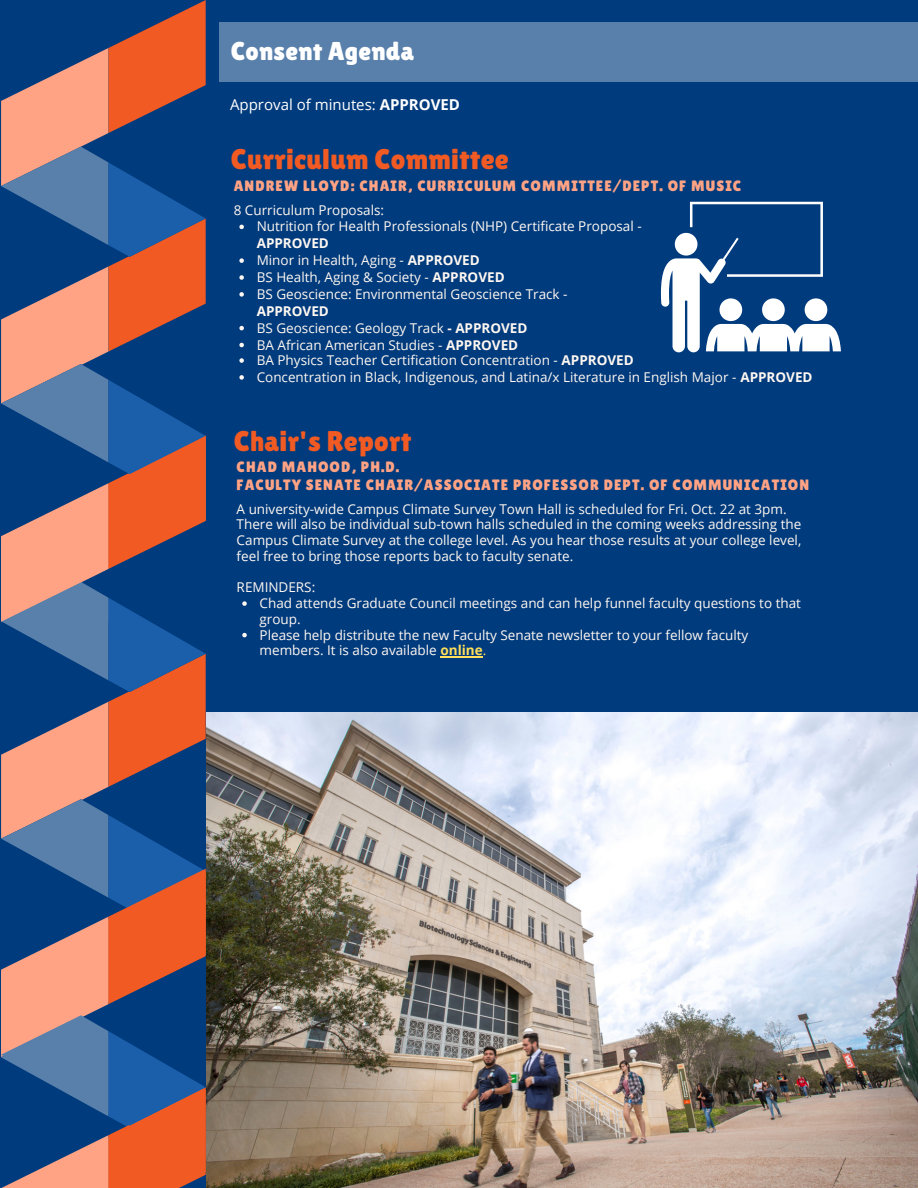
<style>
.page{position:relative;width:918px;height:1188px;background:#003b7d}
.page>*{position:absolute;margin:0;border:0;box-sizing:border-box;transform-origin:0 0}
.t1{font:28.5px "Lilita One";letter-spacing:.01em;color:#f15a22}
.t2{font:25.8px "Lilita One";letter-spacing:.01em;color:#fff}
.t3{font:15px "Lilita One";letter-spacing:.07em;color:#ffa384}
.t4{font:15px "Open Sans";color:#fff}
.t5{font:13.5px/15.8px "Open Sans";color:#fff8f2}
.s1{font-weight:700}
.s2{font-weight:700;color:#ffde59}
.s3{color:#ffde59}
</style>
<div class="page">
<img style="left:206px;top:713px;width:712px;height:475px">
<svg style="left:1px;top:621px;width:107px;height:248px"></svg>
<svg style="left:108px;top:621px;width:98px;height:248px"></svg>
<svg style="left:1px;top:48px;width:107px;height:99px;fill:#ffa384"></svg>
<svg style="left:1px;top:147px;width:107px;height:474px"></svg>
<svg style="left:108px;top:0;width:98px;height:163px;fill:#f15a22"></svg>
<svg style="left:108px;top:163px;width:98px;height:458px"></svg>
<svg style="left:1px;top:869px;width:205px;height:319px"></svg>
<div style="left:219px;top:22px;width:699px;height:60px;background:#5980ab"></div>
<svg style="left:661px;top:202px;width:180px;height:150px"></svg>
<svg style="left:239px;top:225px;width:5px;height:4px"></svg>
<svg style="left:239px;top:258px;width:5px;height:5px"></svg>
<svg style="left:239px;top:275px;width:5px;height:5px"></svg>
<svg style="left:239px;top:292px;width:5px;height:5px"></svg>
<svg style="left:239px;top:326px;width:5px;height:4px"></svg>
<svg style="left:239px;top:343px;width:5px;height:4px"></svg>
<svg style="left:239px;top:358px;width:5px;height:5px"></svg>
<svg style="left:239px;top:375px;width:5px;height:5px"></svg>
<svg style="left:242px;top:601px;width:5px;height:5px"></svg>
<svg style="left:242px;top:633px;width:5px;height:4px"></svg>
<hr style="left:440px;top:656px;width:43px;height:2px;background:#ffde59">
<p class="t2" style="left:231px;top:37px;width:185px">Consent Agenda</p>
<p class="t4" style="left:230px;top:94px;width:232px">Approval of minutes: <span class="s1">APPROVED</span></p>
<p class="t1" style="left:231px;top:143px;width:279px">Curriculum Committee</p>
<p class="t3" style="left:234px;top:177px;width:509px">ANDREW LLOYD: CHAIR, CURRICULUM COMMITTEE/DEPT. OF MUSIC</p>
<p class="t5" style="left:234px;top:201px;width:152px">8 Curriculum Proposals:</p>
<p class="t5" style="left:257px;top:218px;width:386px;line-height:16.8px">Nutrition for Health Professionals (NHP) Certificate Proposal -<br><span class="s1">APPROVED</span></p>
<p class="t5" style="left:257px;top:252px;width:225px">Minor in Health, Aging - <span class="s1">APPROVED</span></p>
<p class="t5" style="left:257px;top:269px;width:249px">BS Health, Aging &amp; Society - <span class="s1">APPROVED</span></p>
<p class="t5" style="left:257px;top:285px;width:312px;line-height:16.8px">BS Geoscience: Environmental Geoscience Track -<br><span class="s1">APPROVED</span></p>
<p class="t5" style="left:257px;top:320px;width:272px">BS Geoscience: Geology Track <span class="s1">- APPROVED</span></p>
<p class="t5" style="left:257px;top:336px;width:263px">BA African American Studies - <span class="s1">APPROVED</span></p>
<p class="t5" style="left:257px;top:352px;width:379px">BA Physics Teacher Certification Concentration - <span class="s1">APPROVED</span></p>
<p class="t5" style="left:257px;top:369px;width:557px">Concentration in Black, Indigenous, and Latina/x Literature in English Major - <span class="s1">APPROVED</span></p>
<p class="t1" style="left:234px;top:425px;width:179px">Chair's Report</p>
<p class="t3" style="left:237px;top:459px;width:164px">CHAD MAHOOD, PH.D.</p>
<p class="t3" style="left:237px;top:477px;width:574px">FACULTY SENATE CHAIR/ASSOCIATE PROFESSOR DEPT. OF COMMUNICATION</p>
<p class="t5" style="left:237px;top:500px;width:566px">A university-wide Campus Climate Survey Town Hall is scheduled for Fri. Oct. 22 at 3pm.<br>There will also be individual sub-town halls scheduled in the coming weeks addressing the Campus Climate Survey at the college level. As you hear those results at your college level, feel free to bring those reports back to faculty senate.</p>
<p class="t5" style="left:237px;top:579px;width:80px">REMINDERS:</p>
<p class="t5" style="left:260px;top:595px;width:543px">Chad attends Graduate Council meetings and can help funnel faculty questions to that group.</p>
<p class="t5" style="left:260px;top:626px;width:490px">Please help distribute the new Faculty Senate newsletter to your fellow faculty members. It is also available <span class="s2">online</span><span class="s3">.</span></p>
</div>
